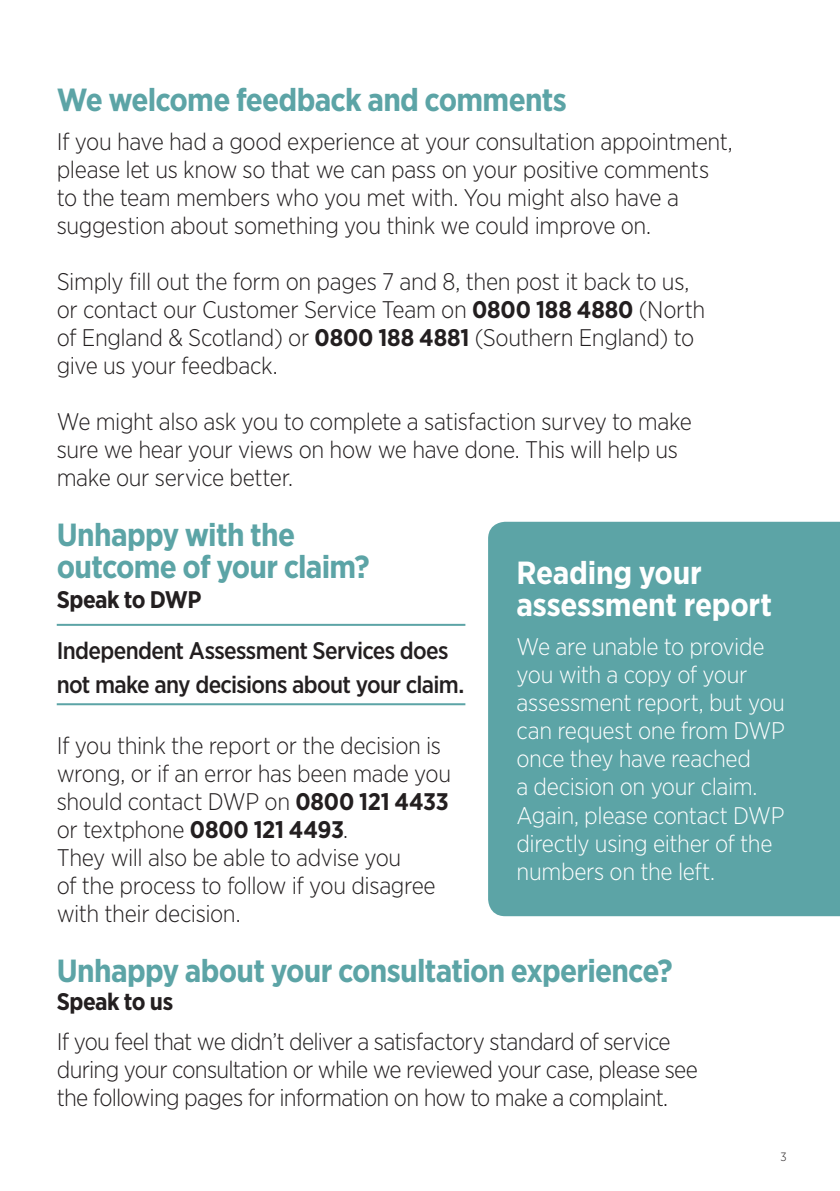
<style>
.page{position:relative;width:840px;height:1191px;background:#fff}
.page>*{position:absolute;margin:0;border:0;box-sizing:border-box;transform-origin:0 0}
.t1{font:700 32px/32px "Gotham Narrow";letter-spacing:-.025em;color:#5ca4a6}
.Copy_12pt{font:700 32px "Gotham Narrow";letter-spacing:-.01em;color:#fff}
.Copy_12pt-2{font:300 24px/28px "Gotham Narrow";letter-spacing:-.02em;color:#231f20}
.Copy_12pt-3{font:300 24px/28px "Gotham Narrow";letter-spacing:-.015em;color:#fff}
.Copy_12pt-4{font:500 24px "Gotham Narrow";letter-spacing:-.03em;color:#231f20}
.Copy_12pt-5{font:700 24px "Gotham Narrow";letter-spacing:-.02em;color:#231f20}
.t2{font:300 12px "Gotham Narrow";color:#231f20}
.s1{font-weight:700}
</style>
<div class="page">
<div style="left:488px;top:522px;width:351px;height:394px;background:#5ca4a6"></div>
<hr style="left:57px;top:624px;width:408px;height:2px;background:#5ca4a6">
<hr style="left:57px;top:703px;width:408px;height:2px;background:#5ca4a6">
<p class="t1" style="left:57px;top:83px;width:511px">We welcome feedback and comments</p>
<p class="Copy_12pt-2" style="left:57px;top:127px;width:677px">If you have had a good experience at your consultation appointment, please let us know so that we can pass on your positive comments to the team members who you met with. You might also have a suggestion about something you think we could improve on.</p>
<p class="Copy_12pt-2" style="left:57px;top:267px;width:649px">Simply fill out the form on pages 7 and 8, then post it back to us, or contact our Customer Service Team on <span class="s1">0800 188 4880</span> (North of England &amp; Scotland) or <span class="s1">0800 188 4881</span> (Southern England) to give us your feedback.</p>
<p class="Copy_12pt-2" style="left:57px;top:407px;width:636px">We might also ask you to complete a satisfaction survey to make sure we hear your views on how we have done. This will help us make our service better.</p>
<p class="t1" style="left:57px;top:518px;width:314px">Unhappy with the outcome of your claim?</p>
<p class="Copy_12pt-5" style="left:57px;top:584px;width:146px">Speak to DWP</p>
<p class="Copy_12pt-4" style="left:57px;top:635px;width:393px">Independent Assessment Services does</p>
<p class="Copy_12pt-4" style="left:57px;top:669px;width:409px">not make any decisions about your claim.</p>
<p class="Copy_12pt" style="left:516px;top:552px;width:187px">Reading your</p>
<p class="Copy_12pt" style="left:516px;top:584px;width:257px">assessment report</p>
<p class="Copy_12pt-3" style="left:516px;top:632px;width:270px">We are unable to provide you with a copy of your assessment report, but you can request one from DWP once they have reached<br>a decision on your claim.<br>Again, please contact DWP directly using either of the numbers on the left.</p>
<p class="Copy_12pt-2" style="left:57px;top:731px;width:396px">If you think the report or the decision is wrong, or if an error has been made you should contact DWP on <span class="s1">0800 121 4433 </span>or textphone <span class="s1">0800 121 4493</span>.<br>They will also be able to advise you<br>of the process to follow if you disagree with their decision.</p>
<p class="t1" style="left:57px;top:954px;width:617px">Unhappy about your consultation experience?</p>
<p class="Copy_12pt-5" style="left:57px;top:986px;width:118px">Speak to us</p>
<p class="Copy_12pt-2" style="left:57px;top:1026px;width:642px">If you feel that we didn’t deliver a satisfactory standard of service during your consultation or while we reviewed your case, please see the following pages for information on how to make a complaint.</p>
<p class="t2" style="left:780px;top:1149px;width:8px">3</p>
</div>
